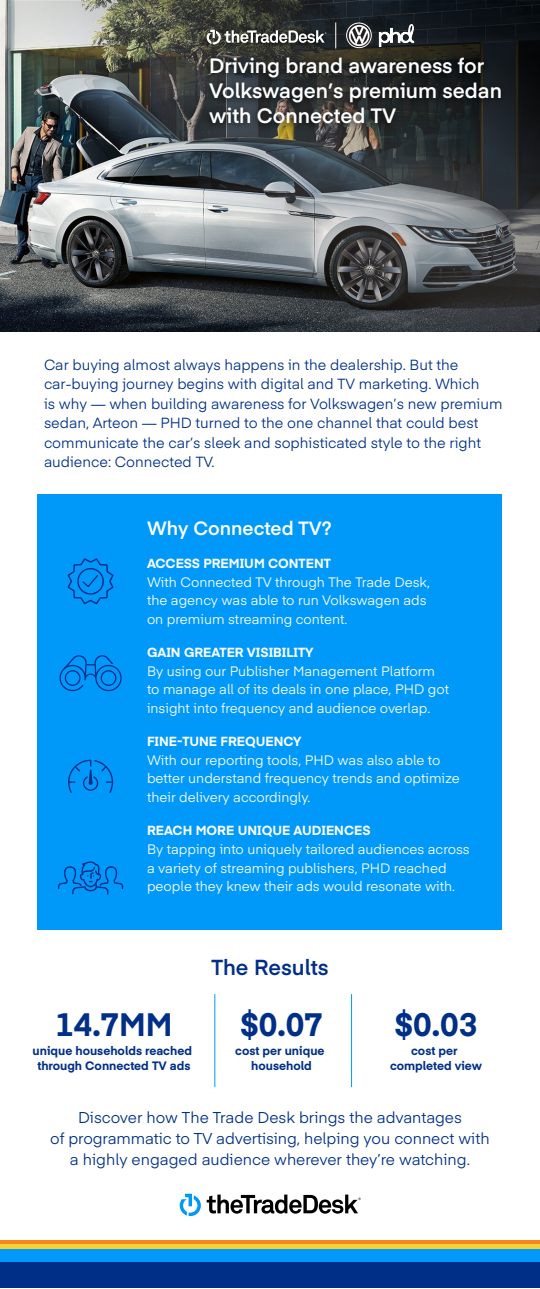
<style>
.page{position:relative;width:540px;height:1289px;background:#fff}
.page>*{position:absolute;margin:0;border:0;box-sizing:border-box;transform-origin:0 0}
.t1{font:700 32px "Eina 04";color:#002f87}
.t2{font:600 21.4px "Eina 04";color:#002f87}
.t3{font:600 20.5px/24.6px "Eina 04";color:#fff}
.t4{font:600 18.9px "Eina 04";color:#fff}
.t5{font:15.5px/21px "Eina 04";color:#002f87;text-align:center}
.t6{font:14.5px/19.5px "Eina 04";color:#002f87}
.t7{font:13.5px/18.5px "Eina 04";color:#fff}
.t8{font:700 13px "Eina 04";color:#fff}
.t9{font:700 12px/15.5px "Eina 04";color:#002f87;text-align:center}
</style>
<div class="page">
<svg style="left:0;top:1242px;width:539px;height:7px;background:#f7ba2c"></svg>
<hr style="left:0;top:1239px;width:539px;height:3px;background:#f98321">
<div style="left:0;top:1249px;width:540px;height:12px;background:#0099fa"></div>
<div style="left:0;top:1261px;width:540px;height:25px;background:#002f87"></div>
<svg style="left:180px;top:1193px;width:21px;height:22px"></svg>
<svg style="left:207px;top:1194px;width:154px;height:19px"></svg>
<img style="left:0;top:0;width:540px;height:332px">
<img style="left:198px;top:48px;width:342px;height:109px">
<div style="left:38px;top:494px;width:464px;height:435px;background:#0099fa"></div>
<svg style="left:68px;top:759px;width:46px;height:34px"></svg>
<svg style="left:58px;top:861px;width:66px;height:34px"></svg>
<svg style="left:67px;top:558px;width:47px;height:47px"></svg>
<div style="left:95px;top:664px;width:27px;height:27px;border:1px solid #002f87;border-radius:50%"></div>
<svg style="left:59px;top:655px;width:60px;height:37px"></svg>
<div style="left:65px;top:670px;width:16px;height:15px;border:1px solid #002f87;border-radius:50%"></div>
<div style="left:101px;top:670px;width:15px;height:15px;border:1px solid #002f87;border-radius:50%"></div>
<img style="left:196px;top:22px;width:138px;height:33px">
<svg style="left:207px;top:30px;width:120px;height:14px"></svg>
<img style="left:377px;top:22px;width:40px;height:26px">
<svg style="left:336px;top:22px;width:1px;height:26px"></svg>
<hr style="left:215px;top:993px;width:1px;height:93px;background:#0099fa">
<hr style="left:351px;top:993px;width:1px;height:93px;background:#0099fa">
<img style="left:347px;top:23px;width:24px;height:25px;border-radius:12px">
<div style="left:347px;top:23px;width:24px;height:25px;border:1px solid #fff;border-radius:50%"></div>
<h3 class="t3" style="left:209px;top:52px;width:294px">Driving brand awareness for<br>Volkswagen’s premium sedan with Connected TV</h3>
<p class="t6" style="left:44px;top:353px;width:460px">Car buying almost always happens in the dealership. But the car-buying journey begins with digital and TV marketing. Which<br>is why — when building awareness for Volkswagen’s new premium sedan, Arteon — PHD turned to the one channel that could best communicate the car’s sleek and sophisticated style to the right audience: Connected TV.</p>
<h3 class="t4" style="left:147px;top:514px;width:186px">Why Connected TV?</h3>
<p class="t8" style="left:147px;top:554px;width:185px">ACCESS PREMIUM CONTENT</p>
<p class="t7" style="left:147px;top:571px;width:284px">With Connected TV through The Trade Desk, the agency was able to run Volkswagen ads on premium streaming content.</p>
<p class="t8" style="left:147px;top:643px;width:168px">GAIN GREATER VISIBILITY</p>
<p class="t7" style="left:147px;top:660px;width:304px">By using our Publisher Management Platform to manage all of its deals in one place, PHD got insight into frequency and audience overlap.</p>
<p class="t8" style="left:147px;top:732px;width:156px">FINE-TUNE FREQUENCY</p>
<p class="t7" style="left:147px;top:749px;width:314px">With our reporting tools, PHD was also able to better understand frequency trends and optimize their delivery accordingly.</p>
<p class="t8" style="left:147px;top:821px;width:225px">REACH MORE UNIQUE AUDIENCES</p>
<p class="t7" style="left:147px;top:838px;width:324px">By tapping into uniquely tailored audiences across a variety of streaming publishers, PHD reached people they knew their ads would resonate with.</p>
<h2 class="t2" style="left:211px;top:950px;width:119px">The Results</h2>
<h1 class="t1" style="left:395px;top:1000px;width:84px">$0.03</h1>
<p class="t9" style="left:390px;top:1041px;width:94px">cost per completed view</p>
<p class="t5" style="left:50px;top:1105px;width:441px">Discover how The Trade Desk brings the advantages<br>of programmatic to TV advertising, helping you connect with a highly engaged audience wherever they’re watching.</p>
<h1 class="t1" style="left:240px;top:1000px;width:84px">$0.07</h1>
<p class="t9" style="left:235px;top:1041px;width:91px">cost per unique household</p>
<h1 class="t1" style="left:55px;top:1000px;width:119px">14.7MM</h1>
<p class="t9" style="left:33px;top:1041px;width:161px">unique households reached through Connected TV ads</p>
</div>
